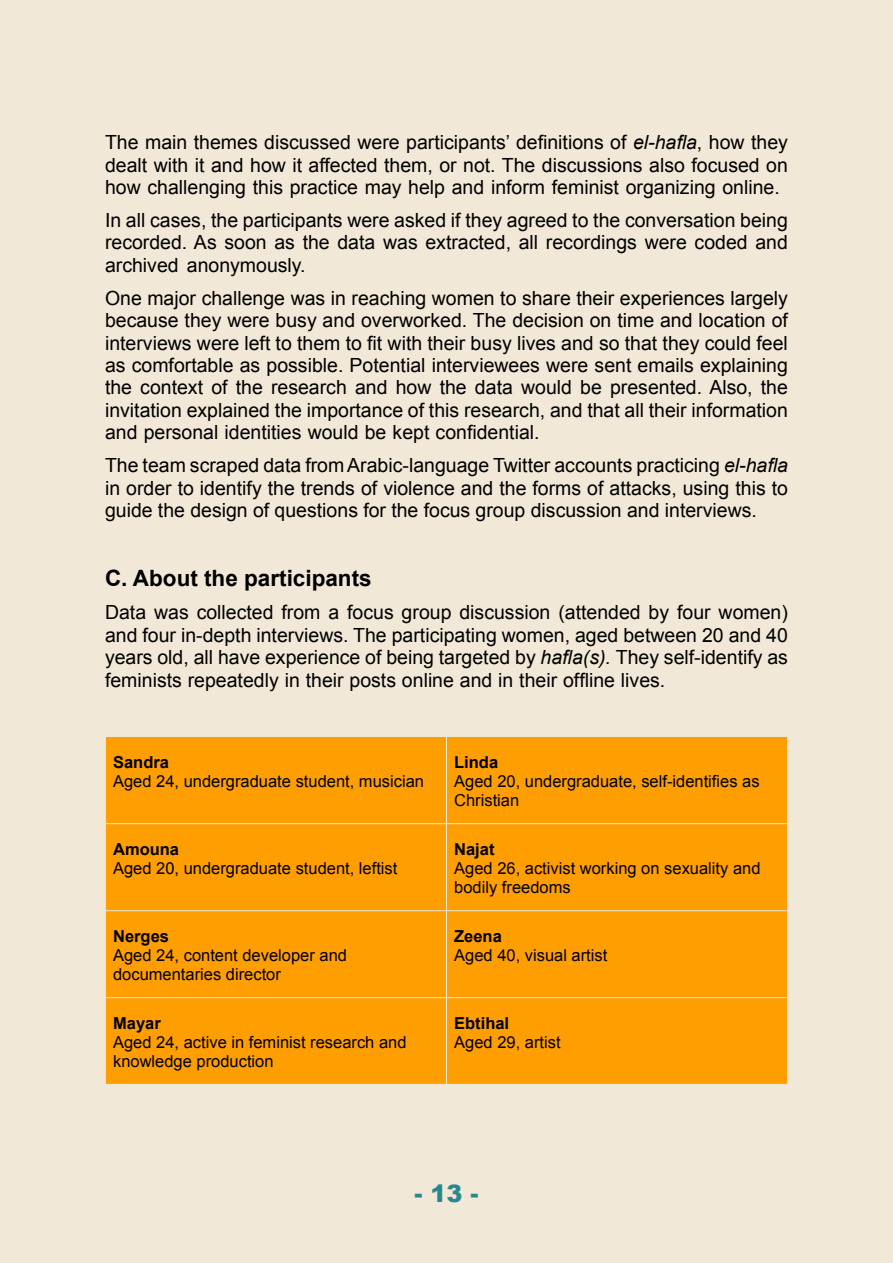
<style>
.page{position:relative;width:893px;height:1263px;background:#f1e8d7}
.page>*{position:absolute;margin:0;border:0;box-sizing:border-box;transform-origin:0 0}
.t1{font:900 24px "Arial";color:#258a8e}
.t2{font:700 22.5px "Arial";color:#000}
.t3{font:19.5px/22.4px "Arial";color:#000;text-align:justify}
.t4{font:16.5px/18.9px "Arial";color:#000}
.t5{font:700 16.5px "Arial";color:#000}
.s1{font-style:italic}
</style>
<div class="page">
<div style="left:106px;top:737px;width:681px;height:347px;background:#ff9e00"></div>
<hr style="left:446px;top:737px;width:1px;height:86px;background:#f1e8d7">
<hr style="left:446px;top:824px;width:1px;height:86px;background:#f1e8d7">
<hr style="left:446px;top:911px;width:1px;height:86px;background:#f1e8d7">
<hr style="left:446px;top:998px;width:1px;height:86px;background:#f1e8d7">
<hr style="left:105px;top:823px;width:341px;height:1px;background:#f1e8d7">
<hr style="left:446px;top:823px;width:342px;height:1px;background:#f1e8d7">
<hr style="left:105px;top:910px;width:341px;height:1px;background:#f1e8d7">
<hr style="left:446px;top:910px;width:342px;height:1px;background:#f1e8d7">
<hr style="left:105px;top:997px;width:341px;height:1px;background:#f1e8d7">
<hr style="left:446px;top:997px;width:342px;height:1px;background:#f1e8d7">
<p class="t3" style="left:105px;top:131px;width:684px">The main themes discussed were participants’ definitions of <span class="s1">el-hafla</span>, how they dealt with it and how it affected them, or not. The discussions also focused on how challenging this practice may help and inform feminist organizing online.</p>
<p class="t3" style="left:105px;top:209px;width:684px">In all cases, the participants were asked if they agreed to the conversation being recorded. As soon as the data was extracted, all recordings were coded and archived anonymously.</p>
<p class="t3" style="left:105px;top:287px;width:684px">One major challenge was in reaching women to share their experiences largely because they were busy and overworked. The decision on time and location of interviews were left to them to fit with their busy lives and so that they could feel as comfortable as possible. Potential interviewees were sent emails explaining the context of the research and how the data would be presented. Also, the invitation explained the importance of this research, and that all their information and personal identities would be kept confidential.</p>
<p class="t3" style="left:105px;top:454px;width:684px">The team scraped data from Arabic-language Twitter accounts practicing <span class="s1">el-hafla </span>in order to identify the trends of violence and the forms of attacks, using this to guide the design of questions for the focus group discussion and interviews.</p>
<p class="t2" style="left:105px;top:564px;width:268px">C. About the participants</p>
<p class="t3" style="left:105px;top:601px;width:684px">Data was collected from a focus group discussion (attended by four women) and four in-depth interviews. The participating women, aged between 20 and 40 years old, all have experience of being targeted by <span class="s1">hafla(s).</span> They self-identify as feminists repeatedly in their posts online and in their offline lives.</p>
<p class="t5" style="left:113px;top:751px;width:57px">Sandra</p>
<p class="t4" style="left:113px;top:772px;width:312px">Aged 24, undergraduate student, musician</p>
<p class="t5" style="left:113px;top:838px;width:67px">Amouna</p>
<p class="t4" style="left:113px;top:859px;width:286px">Aged 20, undergraduate student, leftist</p>
<p class="t5" style="left:113px;top:925px;width:57px">Nerges</p>
<p class="t4" style="left:113px;top:946px;width:235px">Aged 24, content developer and documentaries director</p>
<p class="t5" style="left:113px;top:1012px;width:49px">Mayar</p>
<p class="t4" style="left:113px;top:1033px;width:295px">Aged 24, active in feminist research and knowledge production</p>
<p class="t5" style="left:454px;top:751px;width:46px">Linda</p>
<p class="t4" style="left:454px;top:772px;width:307px">Aged 20, undergraduate, self-identifies as<br>Christian</p>
<p class="t5" style="left:454px;top:838px;width:42px">Najat</p>
<p class="t4" style="left:454px;top:859px;width:308px">Aged 26, activist working on sexuality and bodily freedoms</p>
<p class="t5" style="left:454px;top:925px;width:49px">Zeena</p>
<p class="t4" style="left:454px;top:946px;width:155px">Aged 40, visual artist</p>
<p class="t5" style="left:454px;top:1012px;width:57px">Ebtihal</p>
<p class="t4" style="left:454px;top:1033px;width:108px">Aged 29, artist</p>
<p class="t1" style="left:414px;top:1176px;width:65px">- 13 -</p>
</div>
